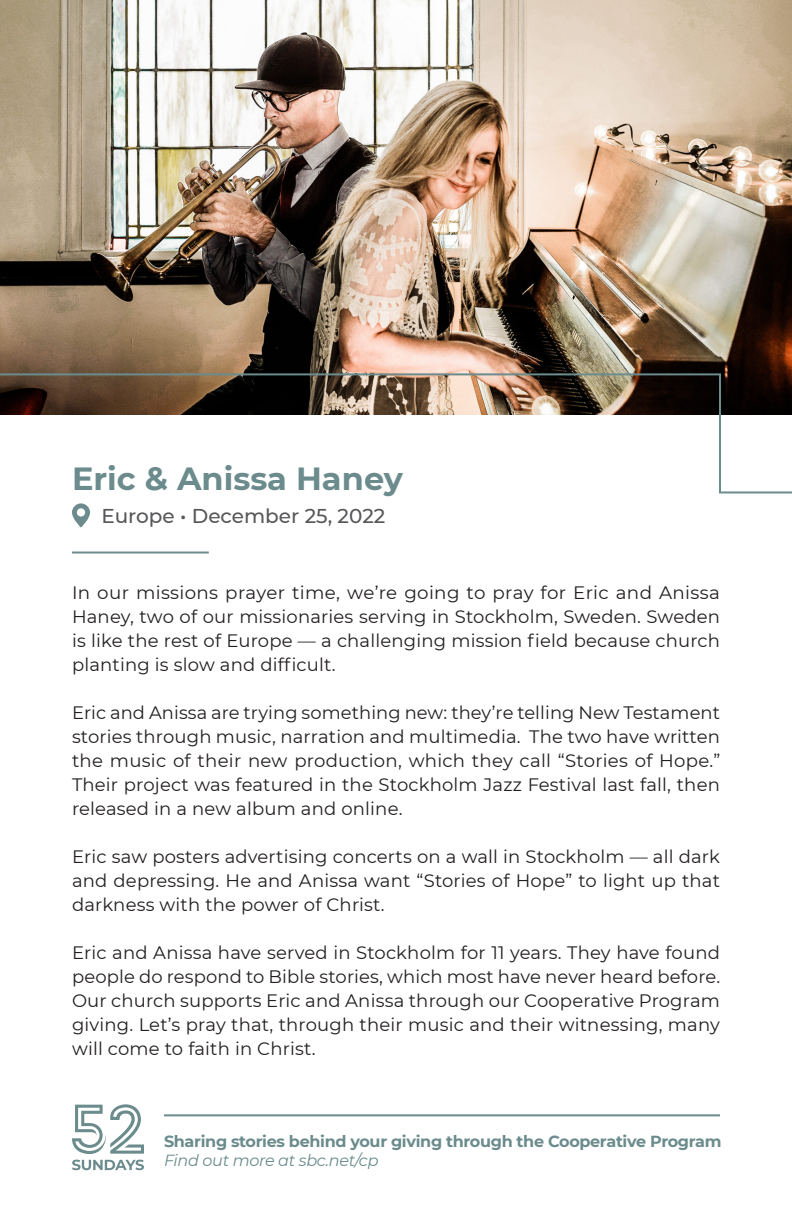
<style>
.page{position:relative;width:792px;height:1224px;background:#fff}
.page>*{position:absolute;margin:0;border:0;box-sizing:border-box;transform-origin:0 0}
.Names{font:700 32px "Montserrat";color:#6b8b8c}
.Location{font:500 20px "Montserrat";color:#57585a}
._2021_Body_Copy{font:18px/24px "Montserrat";letter-spacing:.01em;color:#231f20;text-align:justify}
.Date{font:700 16px "Montserrat";letter-spacing:-.02em;color:#6b8b8c}
.Date-2{font:italic 16px "Montserrat";letter-spacing:-.02em;color:#6b8b8c}
</style>
<div class="page">
<img style="left:0;top:0;width:792px;height:372px">
<svg style="left:72px;top:503px;width:18px;height:24px"></svg>
<svg style="left:0;top:372px;width:792px;height:122px"></svg>
<hr style="left:164px;top:1114px;width:556px;height:2px;background:#6b8b8c">
<hr style="left:72px;top:552px;width:137px;height:2px;background:#6b8b8c">
<svg style="left:72px;top:1104px;width:72px;height:50px"></svg>
<svg style="left:72px;top:1160px;width:72px;height:10px"></svg>
<p class="Names" style="left:72px;top:456px;width:333px">Eric &amp; Anissa Haney</p>
<p class="Location" style="left:102px;top:502px;width:285px">Europe • December 25, 2022</p>
<p class="_2021_Body_Copy" style="left:72px;top:580px;width:650px">In our missions prayer time, we’re going to pray for Eric and Anissa Haney, two of our missionaries serving in Stockholm, Sweden. Sweden is like the rest of Europe — a challenging mission field because church planting is slow and difficult.</p>
<p class="_2021_Body_Copy" style="left:72px;top:700px;width:650px">Eric and Anissa are trying something new: they’re telling New Testament stories through music, narration and multimedia. The two have written the music of their new production, which they call “Stories of Hope.” Their project was featured in the Stockholm Jazz Festival last fall, then released in a new album and online.</p>
<p class="_2021_Body_Copy" style="left:72px;top:844px;width:650px">Eric saw posters advertising concerts on a wall in Stockholm — all dark and depressing. He and Anissa want “Stories of Hope” to light up that darkness with the power of Christ.</p>
<p class="_2021_Body_Copy" style="left:72px;top:940px;width:650px">Eric and Anissa have served in Stockholm for 11 years. They have found people do respond to Bible stories, which most have never heard before.<br>Our church supports Eric and Anissa through our Cooperative Program giving. Let’s pray that, through their music and their witnessing, many will come to faith in Christ.</p>
<p class="Date" style="left:164px;top:1130px;width:559px">Sharing stories behind your giving through the Cooperative Program</p>
<p class="Date-2" style="left:164px;top:1149px;width:216px">Find out more at sbc.net/cp</p>
</div>
